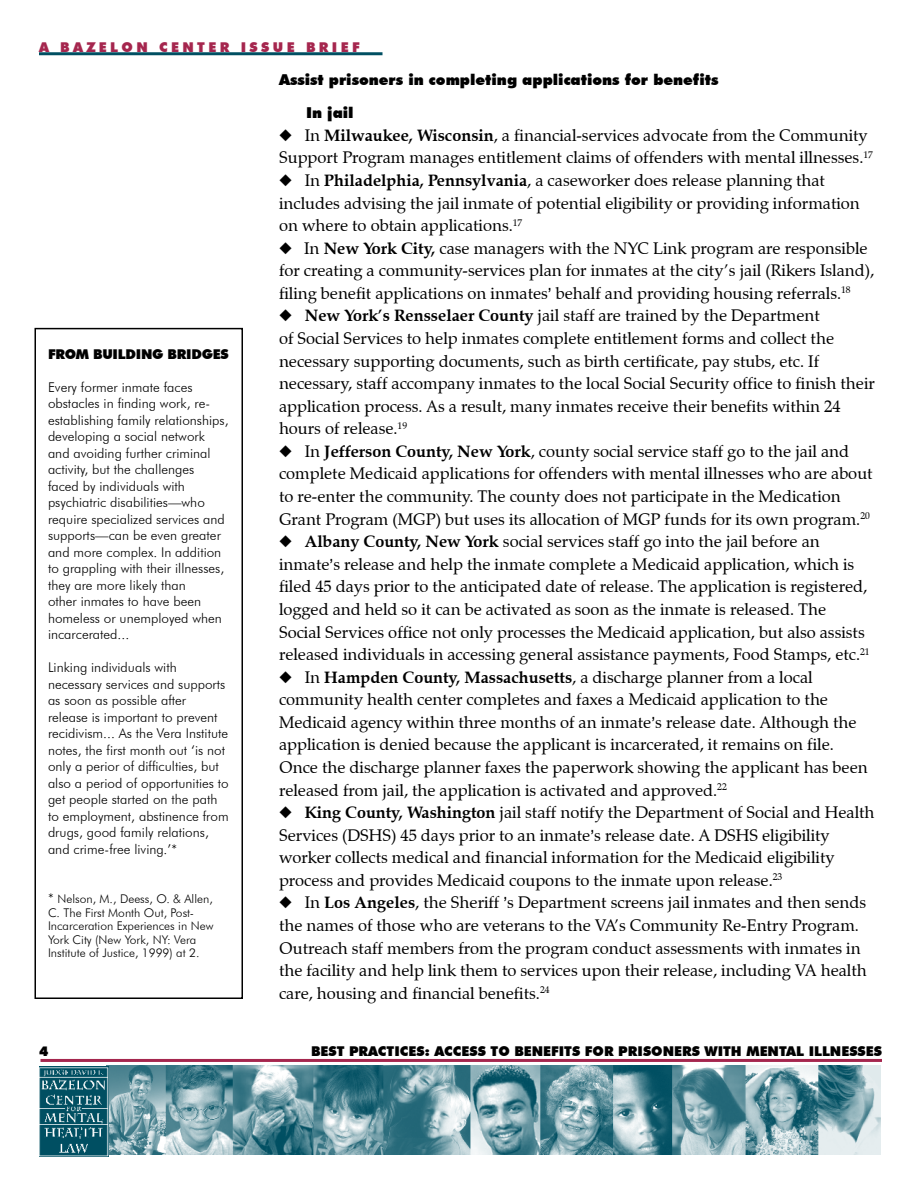
<style>
.page{position:relative;width:918px;height:1188px;background:#fff}
.page>*{position:absolute;margin:0;border:0;box-sizing:border-box;transform-origin:0 0}
.t1{font:16.5px "Zapf Calligraphic 801 BT";color:#000}
.t2{font:900 15px "Futura BT";color:#000}
.t3{font:300 13.5px/16.5px "Futura BT";color:#000}
.t4{font:900 13.5px "Futura BT";color:#000}
.t5{font:900 13.5px "Futura BT";letter-spacing:.25em;color:#a5264e}
.t6{font:900 13.5px "Futura BT";letter-spacing:-.02em;color:#000}
.t7{font:300 12px/13.5px "Futura BT";color:#000}
.s1{font-weight:700}
.s2{font-size:13.5px}
</style>
<div class="page">
<hr style="left:39px;top:52px;width:343px;height:3px;background:#004f62">
<hr style="left:40px;top:1059px;width:842px;height:3px;background:#a5264e">
<img style="left:106px;top:1065px;width:774px;height:90px">
<img style="left:39px;top:1066px;width:69px;height:90px">
<div style="left:34px;top:328px;width:209px;height:671px;border:2px solid #000"></div>
<p class="t5" style="left:39px;top:39px;width:322px">A BAZELON CENTER ISSUE BRIEF</p>
<p class="t2" style="left:279px;top:70px;width:441px">Assist prisoners in completing applications for benefits</p>
<p class="t2" style="left:306px;top:104px;width:49px">In jail</p>
<p class="t1" style="left:305px;top:125px;width:564px">In <span class="s1">Milwaukee, Wisconsin</span>, a financial-services advocate from the Community</p>
<p class="t1" style="left:279px;top:148px;width:595px">Support Program manages entitlement claims of offenders with mental illnesses.<sup>17</sup></p>
<p class="t1" style="left:305px;top:170px;width:522px">In <span class="s1">Philadelphia, Pennsylvania</span>, a caseworker does release planning that</p>
<p class="t1" style="left:279px;top:193px;width:582px">includes advising the jail inmate of potential eligibility or providing information</p>
<p class="t1" style="left:279px;top:215px;width:245px">on where to obtain applications.<sup>17</sup></p>
<p class="t1" style="left:304px;top:238px;width:565px">In <span class="s1">New York City,</span> case managers with the NYC Link program are responsible</p>
<p class="t1" style="left:279px;top:260px;width:597px">for creating a community-services plan for inmates at the city’s jail (Rikers Island),</p>
<p class="t1" style="left:279px;top:283px;width:573px">filing benefit applications on inmates behalf and providing housing referrals.<sup>18</sup></p>
<p class="t1" style="left:305px;top:306px;width:517px"><span class="s1">New York’s Rensselaer County</span> jail staff are trained by the Department</p>
<p class="t1" style="left:279px;top:328px;width:557px">of Social Services to help inmates complete entitlement forms and collect the</p>
<p class="t1" style="left:279px;top:351px;width:542px">necessary supporting documents, such as birth certificate, pay stubs, etc. If</p>
<p class="t1" style="left:279px;top:373px;width:597px">necessary, staff accompany inmates to the local Social Security office to finish their</p>
<p class="t1" style="left:279px;top:396px;width:563px">application process. As a result, many inmates receive their benefits within 24</p>
<p class="t1" style="left:279px;top:418px;width:130px">hours of release.<sup>19</sup></p>
<p class="t1" style="left:305px;top:441px;width:546px">In <span class="s1">Jefferson County, New York</span>, county social service staff go to the jail and</p>
<p class="t1" style="left:279px;top:464px;width:595px">complete Medicaid applications for offenders with mental illnesses who are about</p>
<p class="t1" style="left:279px;top:486px;width:563px">to re-enter the community. The county does not participate in the Medication</p>
<p class="t1" style="left:279px;top:509px;width:592px">Grant Program (MGP) but uses its allocation of MGP funds for its own program.<sup>20</sup></p>
<p class="t1" style="left:305px;top:531px;width:516px"><span class="s1">Albany County, New York</span> social services staff go into the jail before an</p>
<p class="t1" style="left:279px;top:554px;width:577px">inmate s release and help the inmate complete a Medicaid application, which is</p>
<p class="t1" style="left:279px;top:576px;width:590px">filed 45 days prior to the anticipated date of release. The application is registered,</p>
<p class="t1" style="left:279px;top:599px;width:549px">logged and held so it can be activated as soon as the inmate is released. The</p>
<p class="t1" style="left:279px;top:622px;width:587px">Social Services office not only processes the Medicaid application, but also assists</p>
<p class="t1" style="left:279px;top:644px;width:592px">released individuals in accessing general assistance payments, Food Stamps, etc.<sup>21</sup></p>
<p class="t1" style="left:305px;top:667px;width:509px">In <span class="s1">Hampden County, Massachusetts</span>, a discharge planner from a local</p>
<p class="t1" style="left:279px;top:689px;width:551px">community health center completes and faxes a Medicaid application to the</p>
<p class="t1" style="left:279px;top:712px;width:579px">Medicaid agency within three months of an inmate s release date. Although the</p>
<p class="t1" style="left:279px;top:734px;width:556px">application is denied because the applicant is incarcerated, it remains on file.</p>
<p class="t1" style="left:279px;top:757px;width:590px">Once the discharge planner faxes the paperwork showing the applicant has been</p>
<p class="t1" style="left:279px;top:780px;width:449px">released from jail, the application is activated and approved.<sup>22</sup></p>
<p class="t1" style="left:305px;top:802px;width:571px"><span class="s1">King County, Washington</span> jail staff notify the Department of Social and Health</p>
<p class="t1" style="left:279px;top:825px;width:552px">Services (DSHS) 45 days prior to an inmate s release date. A DSHS eligibility</p>
<p class="t1" style="left:279px;top:847px;width:557px">worker collects medical and financial information for the Medicaid eligibility</p>
<p class="t1" style="left:279px;top:870px;width:505px">process and provides Medicaid coupons to the inmate upon release.<sup>23</sup></p>
<p class="t1" style="left:305px;top:893px;width:563px">In <span class="s1">Los Angeles</span>, the Sheriff s Department screens jail inmates and then sends</p>
<p class="t1" style="left:279px;top:915px;width:581px">the names of those who are veterans to the VA’s Community Re-Entry Program.</p>
<p class="t1" style="left:279px;top:938px;width:583px">Outreach staff members from the program conduct assessments with inmates in</p>
<p class="t1" style="left:279px;top:960px;width:589px">the facility and help link them to services upon their release, including VA health</p>
<p class="t1" style="left:279px;top:983px;width:272px">care, housing and financial benefits.<sup>24</sup></p>
<p class="t6" style="left:48px;top:346px;width:182px">FROM BUILDING BRIDGES</p>
<p class="t3" style="left:48px;top:379px;width:182px">Every former inmate faces obstacles in finding work, re&shy;establishing family relationships, developing a social network and avoiding further criminal activity, but the challenges faced by individuals with psychiatric disabilities—who require specialized services and supports—can be even greater and more complex. In addition to grappling with their illnesses, they are more likely than<br>other inmates to have been homeless or unemployed when incarcerated...</p>
<p class="t3" style="left:48px;top:659px;width:182px">Linking individuals with necessary services and supports as soon as possible after release is important to prevent recidivism... As the Vera Institute notes, the first month out ‘is not only a perior of difficulties, but also a period of opportunities to get people started on the path to employment, abstinence from drugs, good family relations, and crime-free living.’*</p>
<p class="t7" style="left:48px;top:892px;width:167px"><span class="s2">*</span> Nelson, M., Deess, O. &amp; Allen,<br>C. The First Month Out, Post-<br>Incarceration Experiences in New<br>York City (New York, NY: Vera<br>Institute of Justice, 1999) at 2.</p>
<p class="t4" style="left:311px;top:1043px;width:572px">BEST PRACTICES: ACCESS TO BENEFITS FOR PRISONERS WITH MENTAL ILLNESSES</p>
</div>
